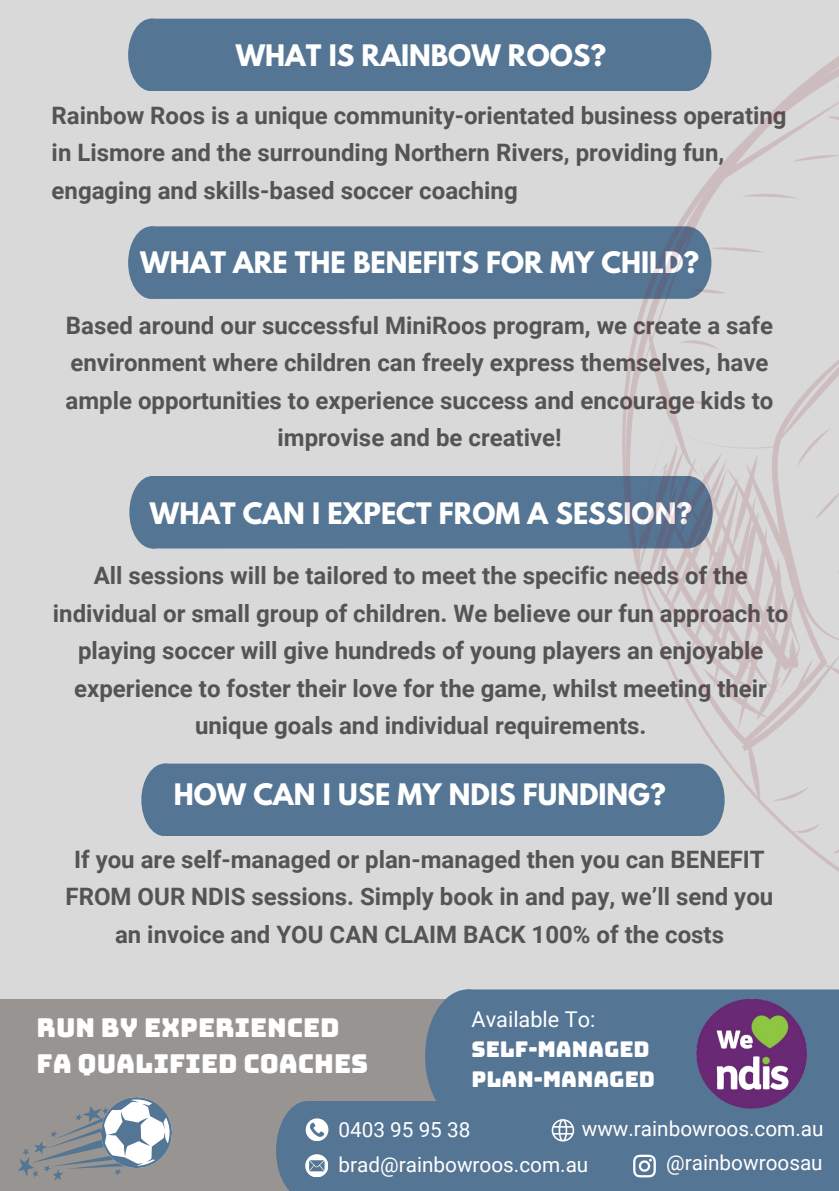
<style>
.page{position:relative;width:839px;height:1191px;background:#fff}
.page>*{position:absolute;margin:0;border:0;box-sizing:border-box;transform-origin:0 0}
.t1{font:700 26.2px "League Spartan";color:#fff}
.t2{font:26px/36px "Bungee";color:#fff}
.t3{font:700 24px/37.6px "Roboto";color:#545454;text-align:center}
.t4{font:21.8px "Bungee";color:#fff}
.t5{font:21.8px "Roboto";color:#fff}
.t6{font:20.8px "Roboto";color:#fff}
</style>
<div class="page">
<div style="left:0;top:0;width:838px;height:1191px;background:#d9d9d9"></div>
<div style="left:175px;top:226px;width:447px;height:73px;background:#557594"></div>
<svg style="left:128px;top:226px;width:47px;height:73px;background:#64809b"></svg>
<div style="left:175px;top:19px;width:447px;height:72px;background:#557594"></div>
<svg style="left:128px;top:19px;width:47px;height:72px;background:#637f9b"></svg>
<div style="left:176px;top:476px;width:446px;height:72px;background:#557594"></div>
<svg style="left:129px;top:476px;width:47px;height:72px;background:#63809b"></svg>
<div style="left:188px;top:764px;width:434px;height:72px;background:#557594"></div>
<svg style="left:141px;top:764px;width:47px;height:72px;background:#63809b"></svg>
<div style="left:0;top:999px;width:838px;height:192px;background:#989491"></div>
<div style="left:339px;top:1101px;width:499px;height:90px;background:#557594"></div>
<div style="left:466px;top:989px;width:372px;height:134px;background:#557594"></div>
<svg style="left:425px;top:989px;width:85px;height:134px"></svg>
<img style="left:686px;top:989px;width:127px;height:120px">
<svg style="left:18px;top:1097px;width:154px;height:83px"></svg>
<svg style="left:551px;top:1119px;width:23px;height:23px"></svg>
<svg style="left:276px;top:1101px;width:63px;height:90px;background:#6d869f"></svg>
<svg style="left:633px;top:1155px;width:22px;height:22px"></svg>
<img style="left:622px;top:18px;width:216px;height:853px">
<h1 class="t1" style="left:236px;top:42px;width:372px">WHAT IS RAINBOW ROOS?</h1>
<h2 class="t3" style="left:52px;top:97px;width:736px;text-align:left">Rainbow Roos is a unique community-orientated business operating in Lismore and the surrounding Northern Rivers, providing fun, engaging and skills-based soccer coaching</h2>
<h1 class="t1" style="left:140px;top:250px;width:560px">WHAT ARE THE BENEFITS FOR MY CHILD?</h1>
<p class="t3" style="left:66px;top:307px;width:709px">Based around our successful MiniRoos program, we create a safe environment where children can freely express themselves, have ample opportunities to experience success and encourage kids to improvise and be creative!</p>
<h2 class="t1" style="left:150px;top:500px;width:543px">WHAT CAN I EXPECT FROM A SESSION?</h2>
<h1 class="t3" style="left:53px;top:557px;width:737px">All sessions will be tailored to meet the specific needs of the individual or small group of children. We believe our fun approach to playing soccer will give hundreds of young players an enjoyable experience to foster their love for the game, whilst meeting their unique goals and individual requirements.</h1>
<h1 class="t1" style="left:174px;top:782px;width:493px">HOW CAN I USE MY NDIS FUNDING?</h1>
<h2 class="t3" style="left:66px;top:841px;width:709px">If you are self-managed or plan-managed then you can BENEFIT<br>FROM OUR NDIS sessions. Simply book in and pay, we’ll send you an invoice and YOU CAN CLAIM BACK 100% of the costs</h2>
<p class="t2" style="left:37px;top:1010px;width:333px">RUN BY EXPERIENCED<br>FA QUALIFIED COACHES</p>
<h2 class="t5" style="left:471px;top:1007px;width:125px">Available To:</h2>
<p class="t4" style="left:471px;top:1038px;width:180px">SELF-MANAGED</p>
<p class="t4" style="left:471px;top:1068px;width:185px">PLAN-MANAGED</p>
<p class="t6" style="left:338px;top:1118px;width:133px">0403 95 95 38</p>
<p class="t6" style="left:581px;top:1117px;width:243px">www.rainbowroos.com.au</p>
<p class="t6" style="left:666px;top:1151px;width:158px">@rainbowroosau</p>
<h3 class="t6" style="left:338px;top:1153px;width:251px">brad@rainbowroos.com.au</h3>
</div>
